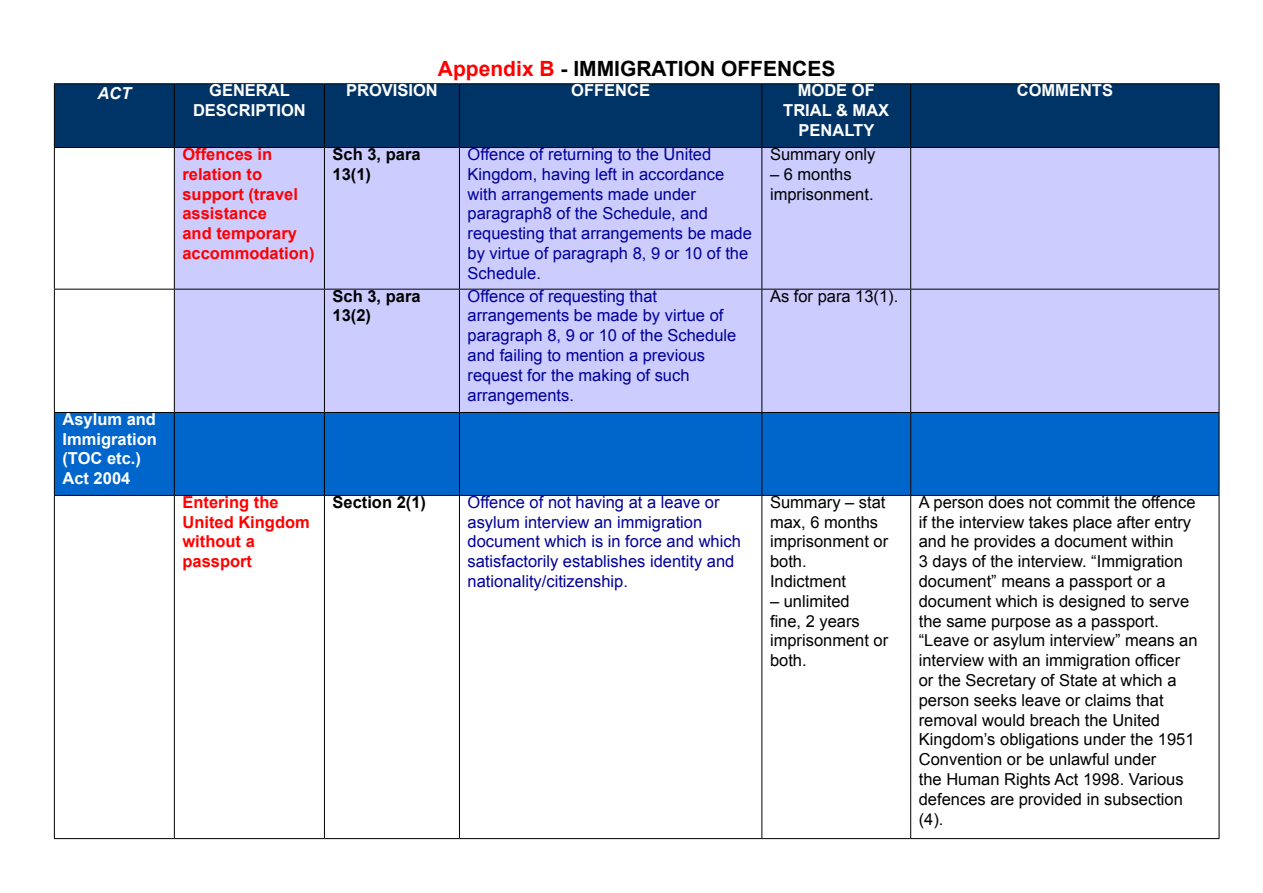
<style>
.page{position:relative;width:1263px;height:893px;background:#fff}
.page>*{position:absolute;margin:0;border:0;box-sizing:border-box;transform-origin:0 0}
.t1{font:700 21px "Arial";color:#000}
.t2{font:16.5px/19.8px "Arial";color:#000}
.t3{font:16.5px/19.8px "Arial";color:#009}
.t4{font:700 16.5px/19.8px "Arial";color:#f00}
.t5{font:700 16.5px/19.8px "Arial";color:#fff;text-align:center}
.t6{font:700 16.5px/19.8px "Arial";color:#000}
.t7{font:italic 700 16.5px "Arial";color:#fff}
.s1{color:#f00}
</style>
<div class="page">
<div style="left:55px;top:84px;width:1164px;height:63px;background:#036"></div>
<div style="left:175px;top:148px;width:1044px;height:264px;background:#ccf"></div>
<div style="left:55px;top:413px;width:1164px;height:82px;background:#06c"></div>
<hr style="left:54px;top:84px;width:1px;height:63px;background:#000">
<hr style="left:174px;top:84px;width:1px;height:63px;background:#000">
<hr style="left:324px;top:84px;width:1px;height:63px;background:#000">
<hr style="left:459px;top:84px;width:1px;height:63px;background:#000">
<hr style="left:761px;top:84px;width:1px;height:63px;background:#000">
<hr style="left:910px;top:84px;width:1px;height:63px;background:#000">
<hr style="left:1219px;top:84px;width:1px;height:63px;background:#000">
<hr style="left:54px;top:148px;width:1px;height:141px;background:#000">
<hr style="left:174px;top:148px;width:1px;height:141px;background:#000">
<hr style="left:324px;top:148px;width:1px;height:141px;background:#000">
<hr style="left:459px;top:148px;width:1px;height:141px;background:#000">
<hr style="left:761px;top:148px;width:1px;height:141px;background:#000">
<hr style="left:910px;top:148px;width:1px;height:141px;background:#000">
<hr style="left:1219px;top:148px;width:1px;height:141px;background:#000">
<hr style="left:54px;top:289px;width:120px;height:1px;background:#000">
<hr style="left:54px;top:290px;width:1px;height:122px;background:#000">
<hr style="left:174px;top:289px;width:150px;height:1px;background:#000">
<hr style="left:174px;top:290px;width:1px;height:122px;background:#000">
<hr style="left:324px;top:289px;width:135px;height:1px;background:#000">
<hr style="left:324px;top:290px;width:1px;height:122px;background:#000">
<hr style="left:459px;top:289px;width:303px;height:1px;background:#000">
<hr style="left:459px;top:290px;width:1px;height:122px;background:#000">
<hr style="left:762px;top:289px;width:149px;height:1px;background:#000">
<hr style="left:761px;top:290px;width:1px;height:122px;background:#000">
<hr style="left:911px;top:289px;width:308px;height:1px;background:#000">
<hr style="left:910px;top:290px;width:1px;height:122px;background:#000">
<hr style="left:1219px;top:290px;width:1px;height:122px;background:#000">
<hr style="left:54px;top:413px;width:1px;height:82px;background:#000">
<hr style="left:174px;top:413px;width:1px;height:82px;background:#000">
<hr style="left:324px;top:413px;width:1px;height:82px;background:#000">
<hr style="left:459px;top:413px;width:1px;height:82px;background:#000">
<hr style="left:761px;top:413px;width:1px;height:82px;background:#000">
<hr style="left:910px;top:413px;width:1px;height:82px;background:#000">
<hr style="left:1219px;top:413px;width:1px;height:82px;background:#000">
<hr style="left:54px;top:495px;width:120px;height:1px;background:#000">
<hr style="left:54px;top:496px;width:1px;height:342px;background:#000">
<hr style="left:174px;top:496px;width:1px;height:342px;background:#000">
<hr style="left:324px;top:496px;width:1px;height:342px;background:#000">
<hr style="left:459px;top:496px;width:1px;height:342px;background:#000">
<hr style="left:761px;top:496px;width:1px;height:342px;background:#000">
<hr style="left:910px;top:496px;width:1px;height:342px;background:#000">
<hr style="left:1219px;top:496px;width:1px;height:342px;background:#000">
<hr style="left:54px;top:838px;width:120px;height:1px;background:#000">
<hr style="left:174px;top:838px;width:150px;height:1px;background:#000">
<hr style="left:324px;top:838px;width:135px;height:1px;background:#000">
<hr style="left:459px;top:838px;width:303px;height:1px;background:#000">
<hr style="left:762px;top:838px;width:149px;height:1px;background:#000">
<hr style="left:911px;top:838px;width:308px;height:1px;background:#000">
<hr style="left:54px;top:83px;width:120px;height:1px;background:#000">
<hr style="left:174px;top:83px;width:150px;height:1px;background:#000">
<hr style="left:324px;top:83px;width:135px;height:1px;background:#000">
<hr style="left:459px;top:83px;width:303px;height:1px;background:#000">
<hr style="left:762px;top:83px;width:149px;height:1px;background:#000">
<hr style="left:911px;top:83px;width:308px;height:1px;background:#000">
<hr style="left:54px;top:147px;width:120px;height:1px;background:#000">
<hr style="left:174px;top:147px;width:150px;height:1px;background:#000">
<hr style="left:324px;top:147px;width:135px;height:1px;background:#000">
<hr style="left:459px;top:147px;width:303px;height:1px;background:#000">
<hr style="left:762px;top:147px;width:149px;height:1px;background:#000">
<hr style="left:911px;top:147px;width:308px;height:1px;background:#000">
<hr style="left:54px;top:412px;width:120px;height:1px;background:#000">
<hr style="left:174px;top:412px;width:150px;height:1px;background:#000">
<hr style="left:324px;top:412px;width:135px;height:1px;background:#000">
<hr style="left:459px;top:412px;width:303px;height:1px;background:#000">
<hr style="left:762px;top:412px;width:149px;height:1px;background:#000">
<hr style="left:911px;top:412px;width:308px;height:1px;background:#000">
<hr style="left:174px;top:495px;width:150px;height:1px;background:#000">
<hr style="left:324px;top:495px;width:135px;height:1px;background:#000">
<hr style="left:459px;top:495px;width:303px;height:1px;background:#000">
<hr style="left:762px;top:495px;width:149px;height:1px;background:#000">
<hr style="left:911px;top:495px;width:308px;height:1px;background:#000">
<p class="t1" style="left:438px;top:55px;width:399px"><span class="s1">Appendix B</span> - IMMIGRATION OFFENCES</p>
<p class="t7" style="left:97px;top:83px;width:35px">ACT</p>
<p class="t5" style="left:193px;top:81px;width:114px">GENERAL<br>DESCRIPTION</p>
<p class="t5" style="left:346px;top:81px;width:93px">PROVISION</p>
<p class="t5" style="left:571px;top:81px;width:80px">OFFENCE</p>
<p class="t5" style="left:783px;top:81px;width:108px">MODE OF<br>TRIAL &amp; MAX<br>PENALTY</p>
<p class="t5" style="left:1017px;top:81px;width:98px">COMMENTS</p>
<p class="t4" style="left:182px;top:145px;width:134px">Offences in relation to support (travel assistance<br>and temporary accommodation)</p>
<p class="t6" style="left:333px;top:145px;width:90px">Sch 3, para<br>13(1)</p>
<p class="t3" style="left:468px;top:144px;width:286px">Offence of returning to the United<br>Kingdom, having left in accordance with arrangements made under paragraph8 of the Schedule, and requesting that arrangements be made by virtue of paragraph 8, 9 or 10 of the<br>Schedule.</p>
<p class="t2" style="left:770px;top:144px;width:107px">Summary only</p>
<p class="t2" style="left:770px;top:164px;width:105px">– 6 months imprisonment.</p>
<p class="t5" style="left:62px;top:410px;width:96px;text-align:left">Asylum and<br>Immigration (TOC etc.)<br>Act 2004</p>
<p class="t6" style="left:333px;top:286px;width:90px">Sch 3, para<br>13(2)</p>
<p class="t3" style="left:468px;top:286px;width:270px">Offence of requesting that arrangements be made by virtue of paragraph 8, 9 or 10 of the Schedule and failing to mention a previous request for the making of such arrangements.</p>
<p class="t2" style="left:770px;top:286px;width:130px">As for para 13(1).</p>
<p class="t4" style="left:182px;top:493px;width:129px">Entering the<br>United Kingdom without a passport</p>
<p class="t6" style="left:333px;top:493px;width:95px">Section 2(1)</p>
<p class="t3" style="left:468px;top:492px;width:275px">Offence of not having at a leave or asylum interview an immigration document which is in force and which satisfactorily establishes identity and nationality/citizenship.</p>
<p class="t2" style="left:770px;top:492px;width:120px">Summary – stat max, 6 months imprisonment or both.<br>Indictment</p>
<p class="t2" style="left:770px;top:591px;width:120px">– unlimited<br>fine, 2 years imprisonment or both.</p>
<p class="t2" style="left:919px;top:492px;width:280px">A person does not commit the offence if the interview takes place after entry and he provides a document within<br>3 days of the interview. “Immigration document” means a passport or a document which is designed to serve the same purpose as a passport. “Leave or asylum interview” means an interview with an immigration officer or the Secretary of State at which a person seeks leave or claims that removal would breach the United Kingdom’s obligations under the 1951<br>Convention or be unlawful under<br>the Human Rights Act 1998. Various defences are provided in subsection (4).</p>
</div>
